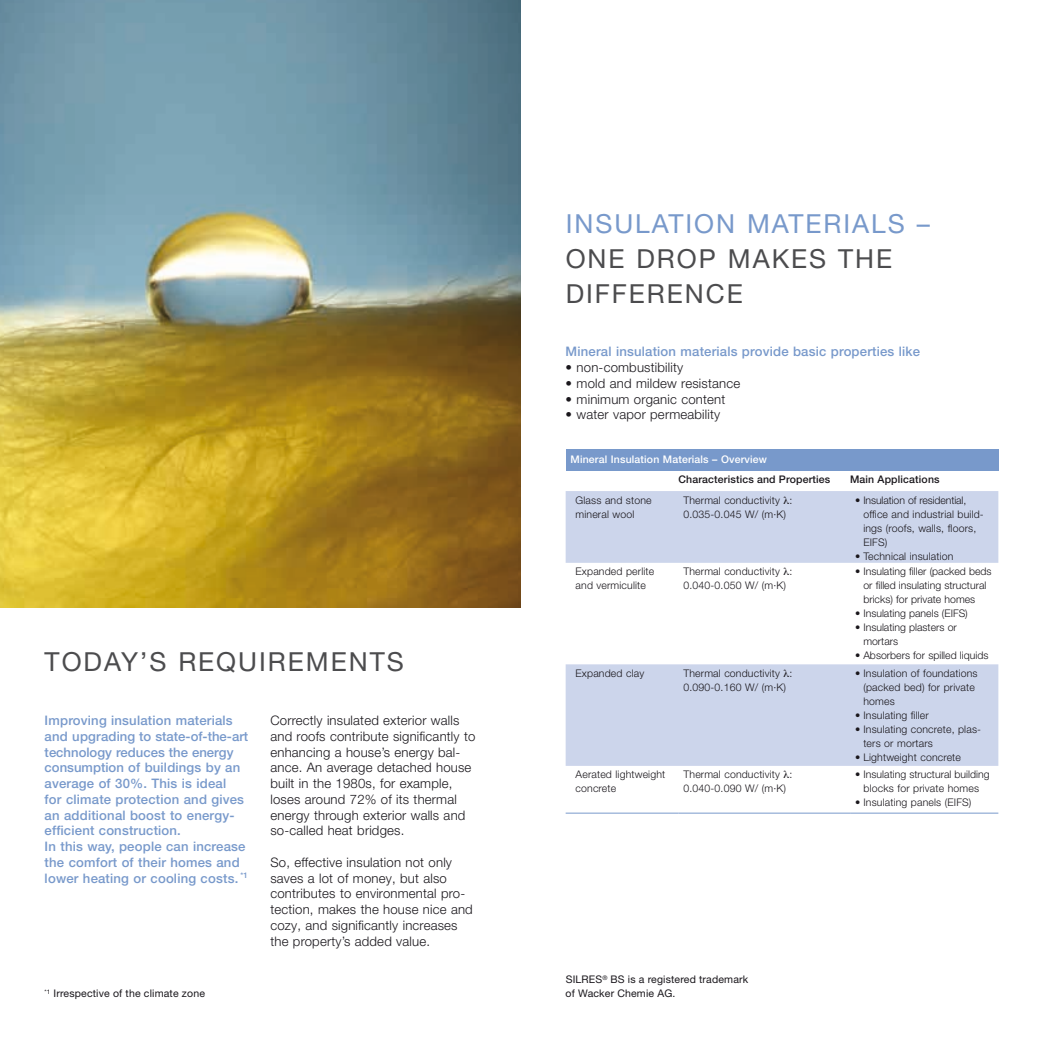
<style>
.page{position:relative;width:1042px;height:1042px;background:#fff}
.page>*{position:absolute;margin:0;border:0;box-sizing:border-box;transform-origin:0 0}
.t1{font:26.25px/35px "Helvetica Neue LT Pro";letter-spacing:.075em;color:#4c4c4e}
.t2{font:26.25px "Helvetica Neue LT Pro";letter-spacing:.075em;color:#7899cb}
.t3{font:300 13.12px/15.8px "Helvetica Neue LT Pro";letter-spacing:.015em;color:#1a171c}
.t4{font:500 13.12px/15.8px "Helvetica Neue LT Pro";letter-spacing:.015em;color:#7899cb}
.t5{font:300 10.5px/14px "Helvetica Neue LT Pro";letter-spacing:.015em;color:#1a171c}
.t6{font:10.5px/14px "Helvetica Neue LT Pro";letter-spacing:.015em;color:#1a171c}
.t7{font:500 10.5px "Helvetica Neue LT Pro";letter-spacing:.015em;color:#1a171c}
.t8{font:500 10.5px "Helvetica Neue LT Pro";letter-spacing:.015em;color:#fff}
</style>
<div class="page">
<div style="left:566px;top:449px;width:432px;height:21px;background:#7899cb"></div>
<svg style="left:566px;top:491px;width:432px;height:275px;fill:#ccd5eb"></svg>
<hr style="left:566px;top:812px;width:112px;height:1px;background:#7899cb">
<hr style="left:678px;top:812px;width:172px;height:1px;background:#7899cb">
<hr style="left:850px;top:812px;width:148px;height:1px;background:#7899cb">
<img style="left:0;top:0;width:521px;height:608px">
<svg style="left:783px;top:496px;width:6px;height:7px"></svg>
<svg style="left:783px;top:568px;width:6px;height:7px"></svg>
<svg style="left:784px;top:669px;width:5px;height:8px"></svg>
<h1 class="t1" style="left:45px;top:644px;width:360px">TODAY’S REQUIREMENTS</h1>
<p class="t4" style="left:45px;top:712px;width:205px">Improving insulation materials and upgrading to state-of-the-art technology reduces the energy consumption of buildings by an average of 30%. This is ideal<br>for climate protection and gives an additional boost to energy&shy;efficient construction.<br>In this way, people can increase the comfort of their homes and lower heating or cooling costs. <sup>*1</sup></p>
<p class="t6" style="left:45px;top:986px;width:162px"><sup>*1</sup> Irrespective of the climate zone</p>
<p class="t3" style="left:270px;top:712px;width:207px">Correctly insulated exterior walls and roofs contribute significantly to enhancing a house’s energy bal&shy;ance. An average detached house built in the 1980s, for example, loses around 72% of its thermal energy through exterior walls and so-called heat bridges.</p>
<p class="t3" style="left:270px;top:854px;width:204px">So, effective insulation not only saves a lot of money, but also contributes to environmental pro&shy;tection, makes the house nice and cozy, and significantly increases the property’s added value.</p>
<h1 class="t2" style="left:566px;top:207px;width:366px">INSULATION MATERIALS –</h1>
<h1 class="t1" style="left:566px;top:240px;width:328px">ONE DROP MAKES THE<br>DIFFERENCE</h1>
<p class="t4" style="left:566px;top:344px;width:356px">Mineral insulation materials provide basic properties like</p>
<p class="t3" style="left:566px;top:359px;width:119px">• non-combustibility</p>
<p class="t3" style="left:566px;top:375px;width:176px">• mold and mildew resistance</p>
<p class="t3" style="left:566px;top:391px;width:161px">• minimum organic content</p>
<p class="t3" style="left:566px;top:406px;width:156px">• water vapor permeability</p>
<p class="t8" style="left:570px;top:453px;width:198px">Mineral Insulation Materials – Overview</p>
<p class="t7" style="left:678px;top:472px;width:153px">Characteristics and Properties</p>
<p class="t7" style="left:850px;top:472px;width:91px">Main Applications</p>
<p class="t5" style="left:575px;top:492px;width:78px">Glass and stone mineral wool</p>
<p class="t5" style="left:683px;top:492px;width:110px">Thermal conductivity :<br>0.035-0.045 W/ (m·K)</p>
<p class="t5" style="left:863px;top:492px;width:122px;text-indent:-8px">• Insulation of residential, office and industrial build&shy;ings (roofs, walls, floors,<br>EIFS)</p>
<p class="t5" style="left:855px;top:548px;width:100px">• Technical insulation</p>
<p class="t5" style="left:575px;top:564px;width:80px">Expanded perlite and vermiculite</p>
<p class="t5" style="left:683px;top:564px;width:110px">Thermal conductivity :<br>0.040-0.050 W/ (m·K)</p>
<p class="t5" style="left:863px;top:564px;width:130px;text-indent:-8px">• Insulating filler (packed beds or filled insulating structural bricks) for private homes</p>
<p class="t5" style="left:855px;top:606px;width:114px">• Insulating panels (EIFS)</p>
<p class="t5" style="left:863px;top:620px;width:95px;text-indent:-8px">• Insulating plasters or mortars</p>
<p class="t5" style="left:855px;top:648px;width:135px">• Absorbers for spilled liquids</p>
<p class="t5" style="left:575px;top:666px;width:70px">Expanded clay</p>
<p class="t5" style="left:683px;top:666px;width:110px">Thermal conductivity :<br>0.090-0.160 W/ (m·K)</p>
<p class="t5" style="left:863px;top:666px;width:116px;text-indent:-8px">• Insulation of foundations (packed bed) for private homes</p>
<p class="t5" style="left:855px;top:708px;width:75px">• Insulating filler</p>
<p class="t5" style="left:863px;top:722px;width:119px;text-indent:-8px">• Insulating concrete, plas&shy;ters or mortars</p>
<p class="t5" style="left:855px;top:750px;width:107px">• Lightweight concrete</p>
<p class="t5" style="left:575px;top:767px;width:91px">Aerated lightweight concrete</p>
<p class="t5" style="left:683px;top:767px;width:110px">Thermal conductivity :<br>0.040-0.090 W/ (m·K)</p>
<p class="t5" style="left:855px;top:767px;width:136px;text-align:center">• Insulating structural building blocks for private homes</p>
<p class="t5" style="left:855px;top:795px;width:118px">• Insulating panels (EIFS)</p>
<p class="t6" style="left:566px;top:972px;width:184px">SILRES<sup>®</sup> BS is a registered trademark of Wacker Chemie AG.</p>
</div>
